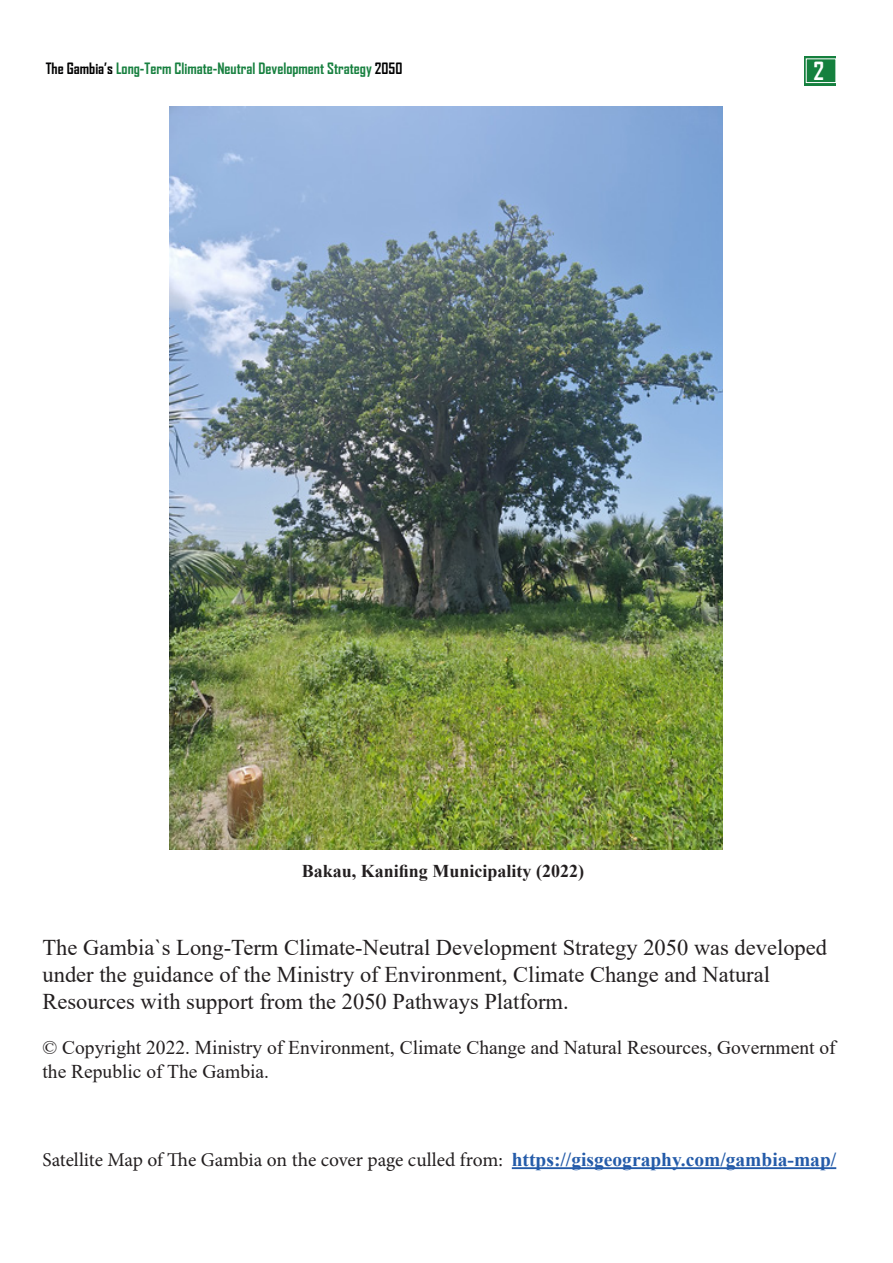
<style>
.page{position:relative;width:893px;height:1263px;background:#fff}
.page>*{position:absolute;margin:0;border:0;box-sizing:border-box;transform-origin:0 0}
.t1{font:700 24px "Agency FB";color:#fff}
.t2{font:22.5px/27px "Times New Roman";color:#231f20}
.t3{font:19.5px/23.4px "Times New Roman";color:#231f20}
.t4{font:19.5px "Minion Pro";letter-spacing:-.005em;color:#231f20}
.t5{font:700 18px "Times New Roman";color:#231f20}
.t6{font:700 15px "Agency FB";color:#17803f}
.s1{color:#000001}
.s2{font-family:"Times New Roman";font-weight:700;color:#245ba9}
</style>
<div class="page">
<div style="left:804px;top:56px;width:31px;height:29px;background:#15803e"></div>
<div style="left:806px;top:58px;width:30px;height:25px;border:1px solid #fff"></div>
<img style="left:169px;top:107px;width:554px;height:742px">
<hr style="left:512px;top:1167px;width:324px;height:2px;background:#245ba9">
<p class="t6" style="left:46px;top:59px;width:358px"><span class="s1">The Gambia’s</span> Long-Term Climate-Neutral Development Strategy <span class="s1">2050</span></p>
<p class="t1" style="left:814px;top:56px;width:12px">2</p>
<p class="t5" style="left:302px;top:857px;width:284px">Bakau, Kanifing Municipality (2022)</p>
<p class="t2" style="left:43px;top:934px;width:786px">The Gambia`s Long-Term Climate-Neutral Development Strategy 2050 was developed</p>
<p class="t2" style="left:43px;top:961px;width:729px">under the guidance of the Ministry of Environment, Climate Change and Natural<br>Resources with support from the 2050 Pathways Platform.</p>
<p class="t3" style="left:43px;top:1035px;width:795px">© Copyright 2022. Ministry of Environment, Climate Change and Natural Resources, Government of the Republic of The Gambia.</p>
<p class="t4" style="left:43px;top:1147px;width:795px">Satellite Map of The Gambia on the cover page culled from: <span class="s2">https://gisgeography.com/gambia-map/</span></p>
</div>
